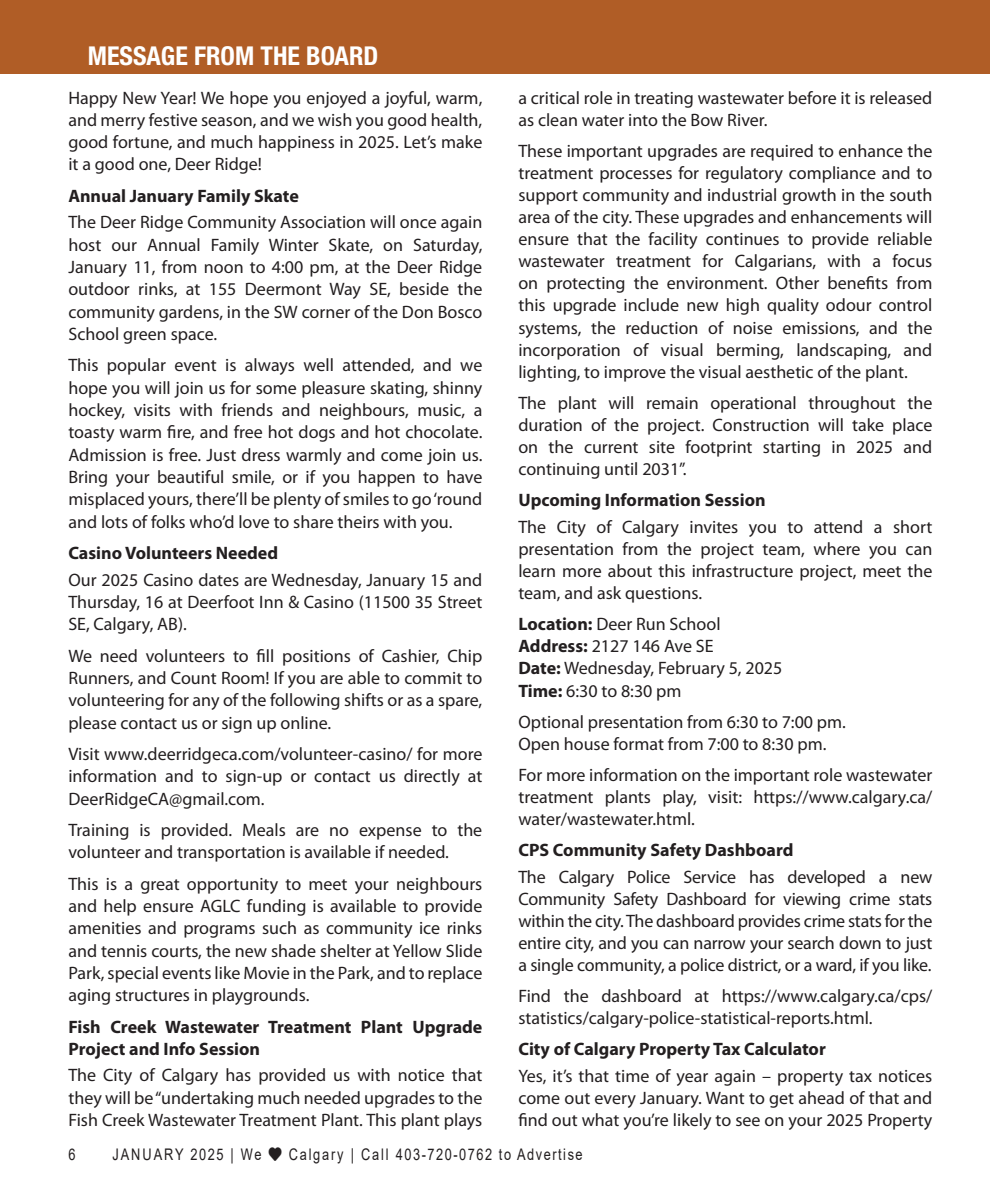
<style>
.page{position:relative;width:990px;height:1188px;background:#fff}
.page>*{position:absolute;margin:0;border:0;box-sizing:border-box;transform-origin:0 0}
.t1{font:700 condensed 26px "Helvetica Neue LT Std";color:#fff}
.Body_text{font:18px/22.4px "Myriad Pro";color:#231f20;text-align:justify}
.Body_text-2{font:700 18px/22.4px "Myriad Pro";color:#231f20}
.t2{font:16px "Arial";letter-spacing:.12em;color:#231f20;scale:.8 1}
.s1{font-weight:700}
</style>
<div class="page">
<div style="left:0;top:0;width:990px;height:74px;background:#b05d26"></div>
<p class="t1" style="left:88px;top:40px;width:292px">MESSAGE FROM THE BOARD</p>
<p class="Body_text" style="left:68px;top:86px;width:416px">Happy New Year! We hope you enjoyed a joyful, warm, and merry festive season, and we wish you good health, good fortune, and much happiness in 2025. Let’s make it a good one, Deer Ridge!</p>
<p class="Body_text-2" style="left:68px;top:184px;width:232px">Annual January Family Skate</p>
<p class="Body_text" style="left:68px;top:211px;width:416px">The Deer Ridge Community Association will once again host our Annual Family Winter Skate, on Saturday, January 11, from noon to 4:00 pm, at the Deer Ridge outdoor rinks, at 155 Deermont Way SE, beside the community gardens, in the SW corner of the Don Bosco School green space.</p>
<p class="Body_text" style="left:68px;top:354px;width:416px">This popular event is always well attended, and we hope you will join us for some pleasure skating, shinny hockey, visits with friends and neighbours, music, a toasty warm fire, and free hot dogs and hot chocolate.<br>Admission is free. Just dress warmly and come join us.<br>Bring your beautiful smile, or if you happen to have misplaced yours, there’ll be plenty of smiles to go ‘round and lots of folks who’d love to share theirs with you.</p>
<p class="Body_text-2" style="left:68px;top:541px;width:211px">Casino Volunteers Needed</p>
<p class="Body_text" style="left:68px;top:568px;width:416px">Our 2025 Casino dates are Wednesday, January 15 and Thursday, 16 at Deerfoot Inn &amp; Casino (11500 35 Street SE, Calgary, AB).</p>
<p class="Body_text" style="left:68px;top:644px;width:415px">We need volunteers to fill positions of Cashier, Chip Runners, and Count Room! If you are able to commit to volunteering for any of the following shifts or as a spare, please contact us or sign up online.</p>
<p class="Body_text" style="left:68px;top:742px;width:415px">Visit www.deerridgeca.com/volunteer-casino/ for more information and to sign-up or contact us directly at DeerRidgeCA@gmail.com.</p>
<p class="Body_text" style="left:68px;top:818px;width:415px">Training is provided. Meals are no expense to the volunteer and transportation is available if needed.</p>
<p class="Body_text" style="left:68px;top:872px;width:416px">This is a great opportunity to meet your neighbours and help ensure AGLC funding is available to provide amenities and programs such as community ice rinks and tennis courts, the new shade shelter at Yellow Slide Park, special events like Movie in the Park, and to replace aging structures in playgrounds.</p>
<p class="Body_text-2" style="left:68px;top:1015px;width:416px">Fish Creek Wastewater Treatment Plant Upgrade<br>Project and Info Session</p>
<p class="Body_text" style="left:68px;top:1064px;width:416px">The City of Calgary has provided us with notice that they will be “undertaking much needed upgrades to the Fish Creek Wastewater Treatment Plant. This plant plays</p>
<p class="Body_text" style="left:518px;top:86px;width:416px">a critical role in treating wastewater before it is released as clean water into the Bow River.</p>
<p class="Body_text" style="left:518px;top:139px;width:416px">These important upgrades are required to enhance the treatment processes for regulatory compliance and to support community and industrial growth in the south area of the city. These upgrades and enhancements will ensure that the facility continues to provide reliable wastewater treatment for Calgarians, with a focus on protecting the environment. Other benefits from this upgrade include new high quality odour control systems, the reduction of noise emissions, and the incorporation of visual berming, landscaping, and lighting, to improve the visual aesthetic of the plant.</p>
<p class="Body_text" style="left:518px;top:392px;width:416px">The plant will remain operational throughout the duration of the project. Construction will take place on the current site footprint starting in 2025 and continuing until 2031”.</p>
<p class="Body_text-2" style="left:518px;top:489px;width:249px">Upcoming Information Session</p>
<p class="Body_text" style="left:518px;top:515px;width:416px">The City of Calgary invites you to attend a short presentation from the project team, where you can learn more about this infrastructure project, meet the team, and ask questions.</p>
<p class="Body_text" style="left:518px;top:613px;width:204px"><span class="s1">Location:</span> Deer Run School</p>
<p class="Body_text" style="left:518px;top:635px;width:197px"><span class="s1">Address:</span> 2127 146 Ave SE</p>
<p class="Body_text" style="left:518px;top:657px;width:265px"><span class="s1">Date:</span> Wednesday, February 5, 2025</p>
<p class="Body_text" style="left:518px;top:679px;width:165px"><span class="s1">Time:</span> 6:30 to 8:30 pm</p>
<p class="Body_text" style="left:518px;top:710px;width:329px">Optional presentation from 6:30 to 7:00 pm.</p>
<p class="Body_text" style="left:518px;top:732px;width:310px">Open house format from 7:00 to 8:30 pm.</p>
<p class="Body_text" style="left:518px;top:764px;width:416px">For more information on the important role wastewater treatment plants play, visit: https://www.calgary.ca/ water/wastewater.html.</p>
<p class="Body_text-2" style="left:518px;top:838px;width:277px">CPS Community Safety Dashboard</p>
<p class="Body_text" style="left:518px;top:865px;width:416px">The Calgary Police Service has developed a new Community Safety Dashboard for viewing crime stats within the city. The dashboard provides crime stats for the entire city, and you can narrow your search down to just a single community, a police district, or a ward, if you like.</p>
<p class="Body_text" style="left:518px;top:985px;width:416px">Find the dashboard at https://www.calgary.ca/cps/ statistics/calgary-police-statistical-reports.html.</p>
<p class="Body_text-2" style="left:518px;top:1038px;width:309px">City of Calgary Property Tax Calculator</p>
<p class="Body_text" style="left:518px;top:1064px;width:416px">Yes, it’s that time of year again – property tax notices come out every January. Want to get ahead of that and find out what you’re likely to see on your 2025 Property</p>
<p class="t2" style="left:68px;top:1144px;width:10px">6</p>
<p class="t2" style="left:112px;top:1144px;width:589px">JANUARY 2025 | We ♥ Calgary | Call 403-720-0762 to Advertise</p>
</div>
